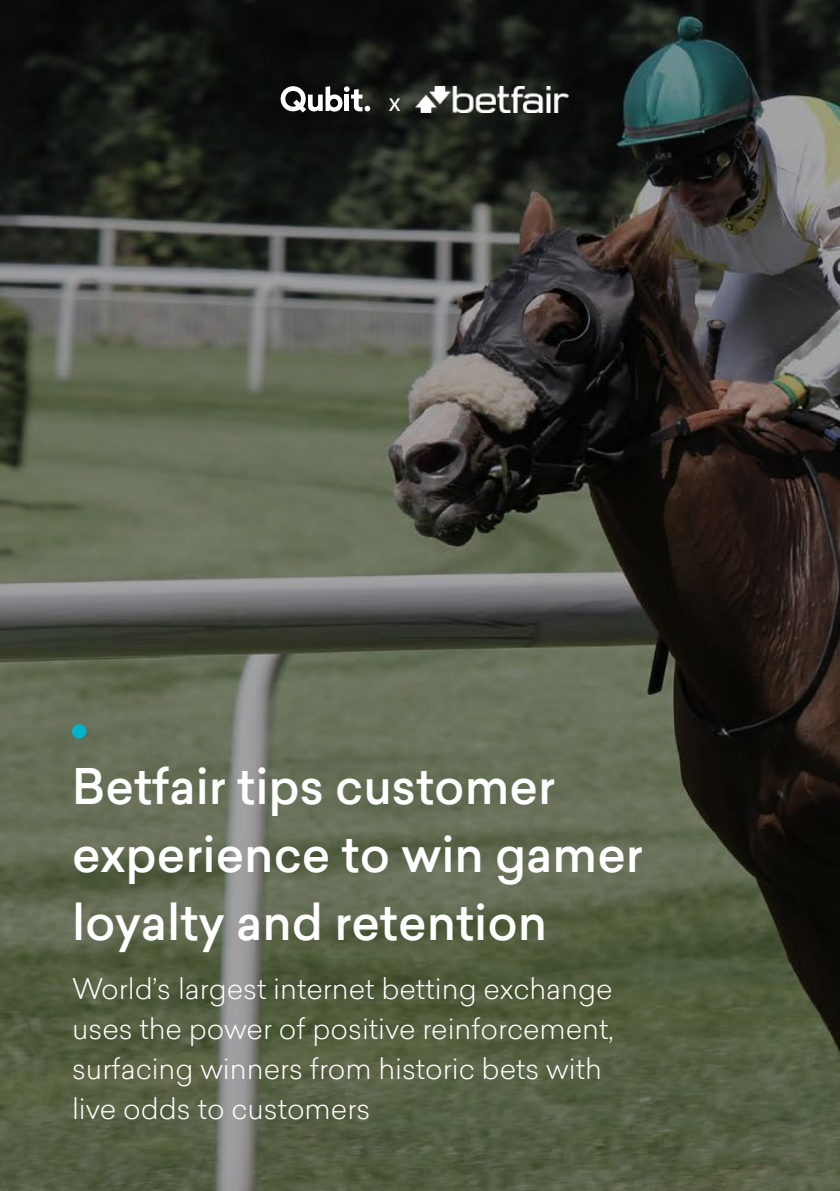
<style>
.page{position:relative;width:840px;height:1191px;background:#fff}
.page>*{position:absolute;margin:0;border:0;box-sizing:border-box;transform-origin:0 0}
.t1{font:500 48px/68px "Sailec";color:#fff}
.t2{font:300 28px/40px "Sailec";color:#fff}
.t3{font:500 16.8px "Sailec";color:#fff}
</style>
<div class="page">
<img style="left:0;top:0;width:839px;height:1191px">
<div style="left:72px;top:724px;width:14px;height:14px;background:#00b3cb;border-radius:50%"></div>
<svg style="left:279px;top:85px;width:91px;height:27px"></svg>
<img style="left:415px;top:86px;width:153px;height:26px">
<p class="t3" style="left:389px;top:93px;width:13px">X</p>
<h1 class="t1" style="left:72px;top:752px;width:572px">Betfair tips customer experience to win gamer loyalty and retention</h1>
<p class="t2" style="left:72px;top:968px;width:542px">World’s largest internet betting exchange uses the power of positive reinforcement, surfacing winners from historic bets with live odds to customers</p>
</div>
